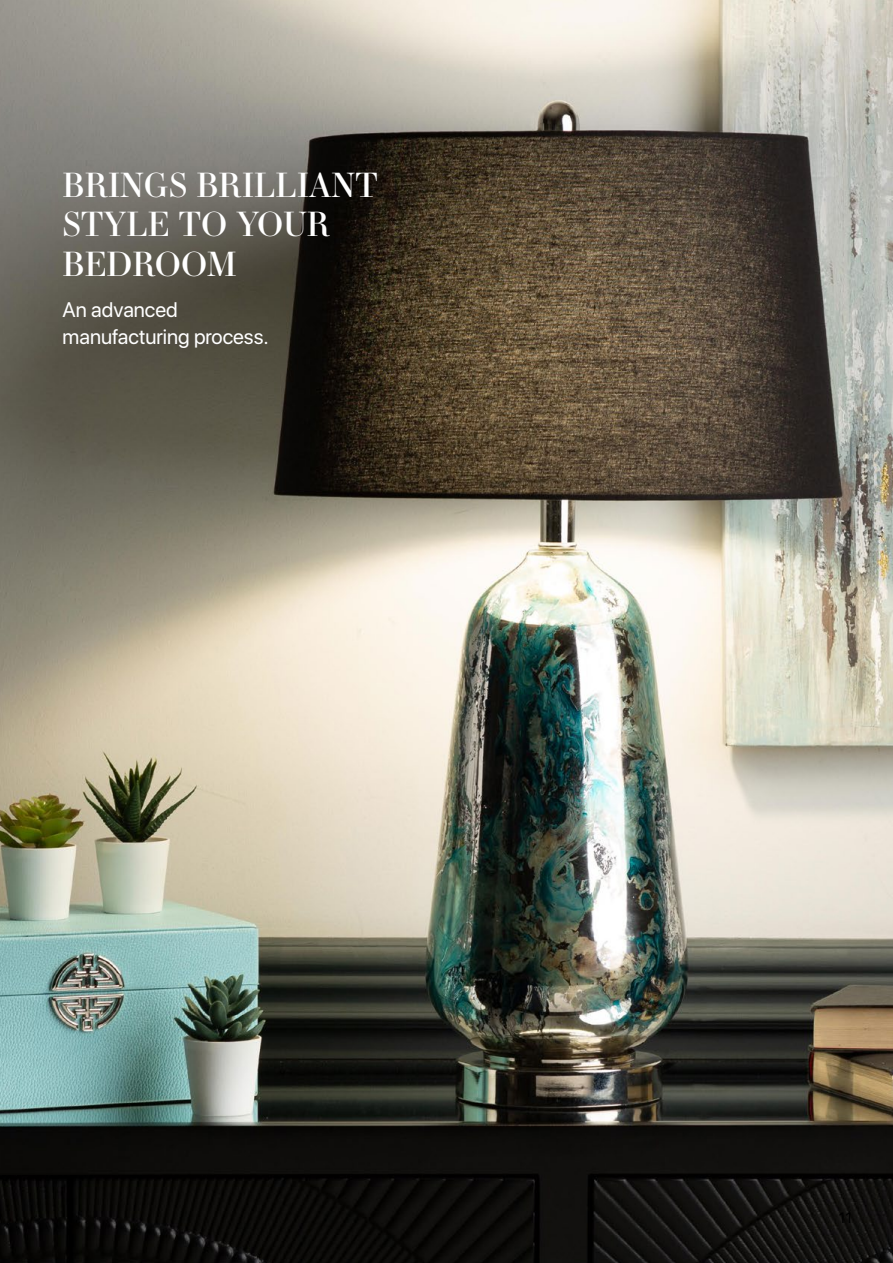
<style>
.page{position:relative;width:893px;height:1263px;background:#fff}
.page>*{position:absolute;margin:0;border:0;box-sizing:border-box;transform-origin:0 0}
.t1{font:33px/39.6px "Essonnes Display";color:#fff}
.t2{font:21px/27px "SF Pro Display";color:#fff}
.t3{font:15px "SF Pro Display";color:#000}
</style>
<div class="page">
<img style="left:0;top:0;width:893px;height:1263px">
<p class="t1" style="left:63px;top:164px;width:316px">BRINGS BRILLIANT<br>STYLE TO YOUR<br>BEDROOM</p>
<p class="t2" style="left:63px;top:296px;width:208px">An advanced manufacturing process.</p>
<p class="t3" style="left:839px;top:1206px;width:15px">11</p>
</div>
